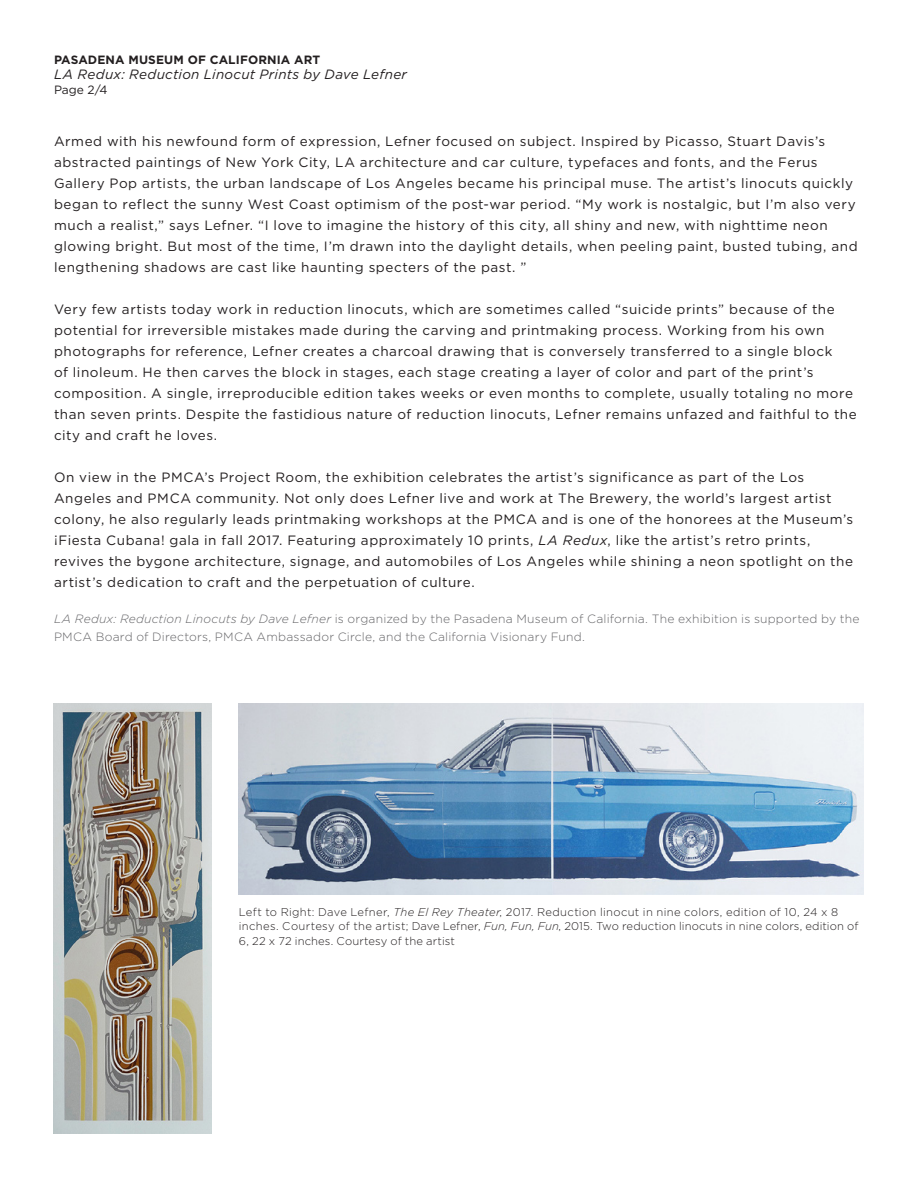
<style>
.page{position:relative;width:918px;height:1188px;background:#fff}
.page>*{position:absolute;margin:0;border:0;box-sizing:border-box;transform-origin:0 0}
.t1{font:13.5px/21px "Gotham";letter-spacing:.04em;color:#231f20}
.t2{font:italic 13.5px "Gotham";letter-spacing:.02em;color:#231f20}
.t3{font:300 12px/18px "Gotham";letter-spacing:.015em;color:#656568}
.t4{font:700 12px "Gotham";letter-spacing:.01em;color:#231f20}
.t5{font:12px "Gotham";color:#231f20}
.t6{font:300 11.25px/14.2px "Gotham";letter-spacing:.015em;color:#231f20}
.s1{font-style:italic}
</style>
<div class="page">
<img style="left:239px;top:704px;width:625px;height:191px">
<img style="left:54px;top:704px;width:157px;height:430px">
<p class="t4" style="left:54px;top:51px;width:268px">PASADENA MUSEUM OF CALIFORNIA ART</p>
<p class="t2" style="left:54px;top:65px;width:355px">LA Redux: Reduction Linocut Prints by Dave Lefner</p>
<p class="t5" style="left:54px;top:82px;width:55px">Page 2/4</p>
<p class="t1" style="left:54px;top:130px;width:805px">Armed with his newfound form of expression, Lefner focused on subject. Inspired by Picasso, Stuart Davis’s abstracted paintings of New York City, LA architecture and car culture, typefaces and fonts, and the Ferus Gallery Pop artists, the urban landscape of Los Angeles became his principal muse. The artist’s linocuts quickly began to reflect the sunny West Coast optimism of the post-war period. “My work is nostalgic, but I’m also very much a realist,” says Lefner. “I love to imagine the history of this city, all shiny and new, with nighttime neon glowing bright. But most of the time, I’m drawn into the daylight details, when peeling paint, busted tubing, and lengthening shadows are cast like haunting specters of the past. ”</p>
<p class="t1" style="left:54px;top:298px;width:804px">Very few artists today work in reduction linocuts, which are sometimes called “suicide prints” because of the potential for irreversible mistakes made during the carving and printmaking process. Working from his own photographs for reference, Lefner creates a charcoal drawing that is conversely transferred to a single block<br>of linoleum. He then carves the block in stages, each stage creating a layer of color and part of the print’s composition. A single, irreproducible edition takes weeks or even months to complete, usually totaling no more than seven prints. Despite the fastidious nature of reduction linocuts, Lefner remains unfazed and faithful to the city and craft he loves.</p>
<p class="t1" style="left:54px;top:466px;width:801px">On view in the PMCA’s Project Room, the exhibition celebrates the artist’s significance as part of the Los Angeles and PMCA community. Not only does Lefner live and work at The Brewery, the world’s largest artist colony, he also regularly leads printmaking workshops at the PMCA and is one of the honorees at the Museum’s ¡Fiesta Cubana! gala in fall 2017. Featuring approximately 10 prints, <span class="s1">LA Redux</span>, like the artist’s retro prints, revives the bygone architecture, signage, and automobiles of Los Angeles while shining a neon spotlight on the artist’s dedication to craft and the perpetuation of culture.</p>
<p class="t3" style="left:54px;top:609px;width:807px"><span class="s1">LA Redux: Reduction Linocuts by Dave Lefner</span> is organized by the Pasadena Museum of California. The exhibition is supported by the<br>PMCA Board of Directors, PMCA Ambassador Circle, and the California Visionary Fund.</p>
<p class="t6" style="left:239px;top:905px;width:621px">Left to Right: Dave Lefner, <span class="s1">The El Rey Theater</span>, 2017. Reduction linocut in nine colors, edition of 10, 24 x 8 inches. Courtesy of the artist; Dave Lefner, <span class="s1">Fun, Fun, Fun</span>, 2015. Two reduction linocuts in nine colors, edition of<br>6, 22 x 72 inches. Courtesy of the artist</p>
</div>
